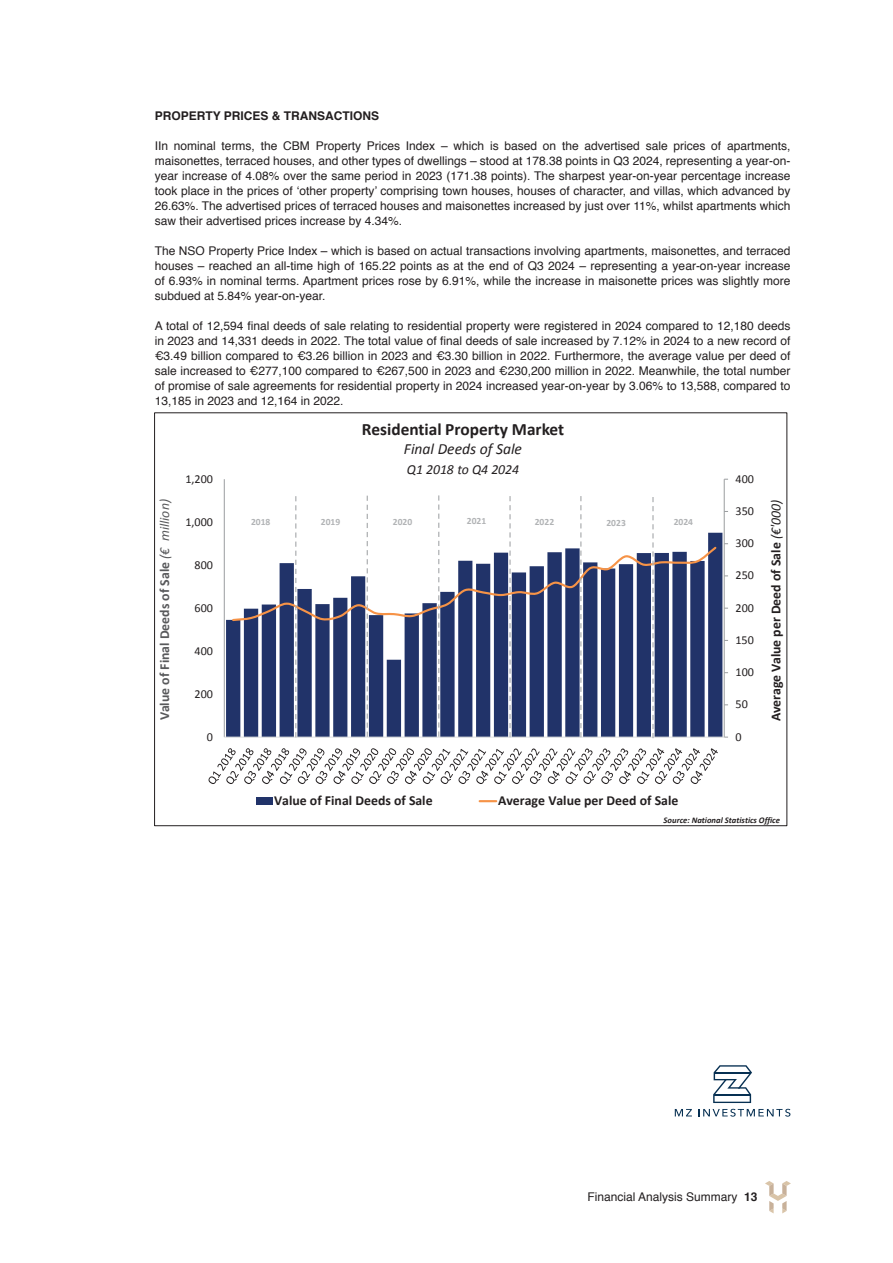
<style>
.page{position:relative;width:893px;height:1263px;background:#fff}
.page>*{position:absolute;margin:0;border:0;box-sizing:border-box;transform-origin:0 0}
.t1{font:700 17.25px "Calibri";color:#231f20}
.t2{font:italic 15.6px "Calibri";color:#231f20}
.t3{font:700 13.8px "Calibri";color:#231f20}
.t4{font:700 13.8px "Calibri";color:#58595b}
.t5{font:italic 13.8px "Calibri";letter-spacing:-.005em;color:#231f20}
.t6{font:12.15px "Calibri";color:#231f20}
.t7{font:12px/15px "Helvetica";color:#231f20;text-align:justify}
.t8{font:700 12px "Helvetica";color:#231f20}
.t9{font:700 9.6px "Calibri";letter-spacing:.005em;color:#b1b3b5}
.t10{font:italic 700 8.55px "Calibri";color:#231f20}
.s1{font-weight:400;font-style:italic}
.s2{font-weight:700}
</style>
<div class="page">
<svg style="left:765px;top:1181px;width:26px;height:32px"></svg>
<svg style="left:675px;top:1109px;width:17px;height:7px"></svg>
<svg style="left:698px;top:1109px;width:92px;height:8px"></svg>
<svg style="left:713px;top:1065px;width:39px;height:38px"></svg>
<hr style="left:714px;top:1094px;width:36px;height:1px;background:#073052">
<hr style="left:724px;top:479px;width:1px;height:258px;background:#9a9d9f">
<hr style="left:224px;top:479px;width:1px;height:258px;background:#9a9d9f">
<hr style="left:224px;top:737px;width:500px;height:1px;background:#dddedf">
<svg style="left:208px;top:748px;width:510px;height:36px"></svg>
<div style="left:256px;top:797px;width:16px;height:8px;background:#213369"></div>
<svg style="left:480px;top:800px;width:16px;height:2px"></svg>
<svg style="left:231px;top:495px;width:487px;height:243px"></svg>
<p class="t8" style="left:155px;top:106px;width:226px">PROPERTY PRICES &amp; TRANSACTIONS</p>
<p class="t7" style="left:155px;top:138px;width:637px">IIn nominal terms, the CBM Property Prices Index – which is based on the advertised sale prices of apartments, maisonettes, terraced houses, and other types of dwellings – stood at 178.38 points in Q3 2024, representing a year-on&shy;year increase of 4.08% over the same period in 2023 (171.38 points). The sharpest year-on-year percentage increase took place in the prices of ‘other property’ comprising town houses, houses of character, and villas, which advanced by 26.63%. The advertised prices of terraced houses and maisonettes increased by just over 11%, whilst apartments which saw their advertised prices increase by 4.34%.</p>
<p class="t7" style="left:155px;top:243px;width:637px">The NSO Property Price Index – which is based on actual transactions involving apartments, maisonettes, and terraced houses – reached an all-time high of 165.22 points as at the end of Q3 2024 – representing a year-on-year increase of 6.93% in nominal terms. Apartment prices rose by 6.91%, while the increase in maisonette prices was slightly more subdued at 5.84% year-on-year.</p>
<p class="t7" style="left:155px;top:318px;width:637px">A total of 12,594 final deeds of sale relating to residential property were registered in 2024 compared to 12,180 deeds in 2023 and 14,331 deeds in 2022. The total value of final deeds of sale increased by 7.12% in 2024 to a new record of €3.49 billion compared to €3.26 billion in 2023 and €3.30 billion in 2022. Furthermore, the average value per deed of sale increased to €277,100 compared to €267,500 in 2023 and €230,200 million in 2022. Meanwhile, the total number of promise of sale agreements for residential property in 2024 increased year-on-year by 3.06% to 13,588, compared to 13,185 in 2023 and 12,164 in 2022.</p>
<p class="t4" style="left:156px;top:720px;width:222px;rotate:-90deg">Value of Final Deeds of Sale <span class="s1">(€ million)</span></p>
<p class="t6" style="left:185px;top:471px;width:29px">1,200</p>
<p class="t6" style="left:185px;top:514px;width:29px">1,000</p>
<p class="t6" style="left:195px;top:557px;width:20px">800</p>
<p class="t6" style="left:195px;top:600px;width:20px">600</p>
<p class="t6" style="left:195px;top:643px;width:20px">400</p>
<p class="t6" style="left:195px;top:686px;width:20px">200</p>
<p class="t6" style="left:207px;top:729px;width:8px">0</p>
<p class="t1" style="left:362px;top:418px;width:204px">Residential Property Market</p>
<p class="t2" style="left:404px;top:438px;width:120px">Final Deeds of Sale</p>
<p class="t5" style="left:407px;top:460px;width:114px">Q1 2018 to Q4 2024</p>
<p class="t9" style="left:251px;top:516px;width:21px">2018</p>
<p class="t9" style="left:321px;top:515px;width:21px">2019</p>
<p class="t9" style="left:393px;top:516px;width:21px">2020</p>
<p class="t9" style="left:467px;top:515px;width:21px">2021</p>
<p class="t9" style="left:535px;top:515px;width:21px">2022</p>
<p class="t9" style="left:606px;top:516px;width:21px">2023</p>
<p class="t9" style="left:674px;top:516px;width:21px">2024</p>
<p class="t6" style="left:735px;top:471px;width:20px">400</p>
<p class="t6" style="left:735px;top:503px;width:20px">350</p>
<p class="t6" style="left:735px;top:535px;width:20px">300</p>
<p class="t6" style="left:735px;top:568px;width:20px">250</p>
<p class="t6" style="left:735px;top:600px;width:20px">200</p>
<p class="t6" style="left:735px;top:632px;width:20px">150</p>
<p class="t6" style="left:735px;top:664px;width:20px">100</p>
<p class="t6" style="left:735px;top:697px;width:14px">50</p>
<p class="t6" style="left:735px;top:729px;width:8px">0</p>
<p class="t3" style="left:767px;top:721px;width:223px;rotate:-90deg">Average Value per Deed of Sale <span class="s1">(€'000)</span></p>
<p class="t3" style="left:274px;top:792px;width:160px">Value of Final Deeds of Sale</p>
<p class="t3" style="left:498px;top:792px;width:182px">Average Value per Deed of Sale</p>
<p class="t10" style="left:663px;top:815px;width:118px">Source: National Statistics Office</p>
<p class="t7" style="left:587px;top:1189px;width:172px">Financial Analysis Summary <span class="s2">13</span></p>
</div>
